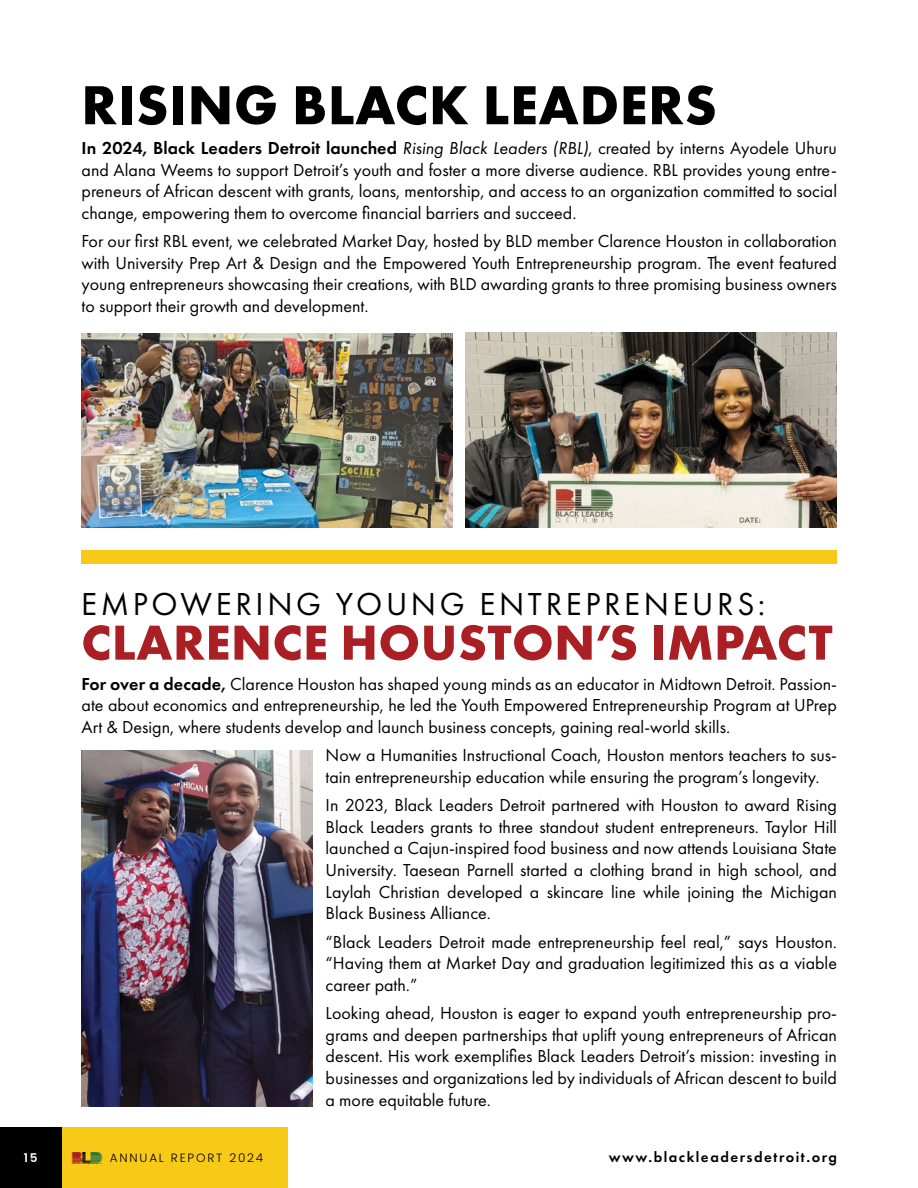
<style>
.page{position:relative;width:918px;height:1188px;background:#fff}
.page>*{position:absolute;margin:0;border:0;box-sizing:border-box;transform-origin:0 0}
.t1{font:700 57px "Futura PT";letter-spacing:.01em;color:#000}
.t2{font:700 51px "Futura PT";letter-spacing:.01em;color:#a91f24}
.t3{font:33px "Futura PT";letter-spacing:.11em;color:#000}
.t4{font:18px/21.6px "Futura PT";color:#000;text-align:justify}
.t5{font:600 15px "Futura PT";letter-spacing:.1em;color:#000}
.t6{font:300 12px "Poppins";letter-spacing:.15em;color:#000}
.t7{font:600 12px "Poppins";color:#fff}
.s1{font-weight:600}
.s2{font-style:italic}
</style>
<div class="page">
<img style="left:81px;top:751px;width:231px;height:356px">
<img style="left:466px;top:332px;width:371px;height:196px">
<img style="left:81px;top:334px;width:371px;height:194px">
<div style="left:81px;top:550px;width:756px;height:14px;background:#f8ca18"></div>
<div style="left:0;top:1128px;width:288px;height:60px;background:#f8ca18"></div>
<div style="left:0;top:1128px;width:62px;height:60px;background:#000"></div>
<img style="left:71px;top:1152px;width:32px;height:11px">
<h1 class="t1" style="left:81px;top:68px;width:637px">RISING BLACK LEADERS</h1>
<p class="t4" style="left:82px;top:137px;width:757px"><span class="s1">In 2024, Black Leaders Detroit launched</span> <span class="s2">Rising Black Leaders (RBL)</span>, created by interns Ayodele Uhuru and Alana Weems to support Detroit’s youth and foster a more diverse audience. RBL provides young entre&shy;preneurs of African descent with grants, loans, mentorship, and access to an organization committed to social change, empowering them to overcome financial barriers and succeed.</p>
<p class="t4" style="left:82px;top:230px;width:757px">For our first RBL event, we celebrated Market Day, hosted by BLD member Clarence Houston in collaboration with University Prep Art &amp; Design and the Empowered Youth Entrepreneurship program. The event featured young entrepreneurs showcasing their creations, with BLD awarding grants to three promising business owners to support their growth and development.</p>
<h3 class="t3" style="left:81px;top:584px;width:686px">EMPOWERING YOUNG ENTREPRENEURS:</h3>
<h2 class="t2" style="left:81px;top:610px;width:753px">CLARENCE HOUSTON’S IMPACT</h2>
<p class="t4" style="left:82px;top:673px;width:757px"><span class="s1">For over a decade,</span> Clarence Houston has shaped young minds as an educator in Midtown Detroit. Passion&shy;ate about economics and entrepreneurship, he led the Youth Empowered Entrepreneurship Program at UPrep Art &amp; Design, where students develop and launch business concepts, gaining real-world skills.</p>
<p class="t4" style="left:326px;top:744px;width:513px">Now a Humanities Instructional Coach, Houston mentors teachers to sus&shy;tain entrepreneurship education while ensuring the program’s longevity.</p>
<p class="t4" style="left:326px;top:794px;width:513px">In 2023, Black Leaders Detroit partnered with Houston to award Rising Black Leaders grants to three standout student entrepreneurs. Taylor Hill launched a Cajun-inspired food business and now attends Louisiana State University. Taesean Parnell started a clothing brand in high school, and Laylah Christian developed a skincare line while joining the Michigan Black Business Alliance.</p>
<p class="t4" style="left:326px;top:931px;width:513px">“Black Leaders Detroit made entrepreneurship feel real,” says Houston. “Having them at Market Day and graduation legitimized this as a viable career path.”</p>
<p class="t4" style="left:326px;top:1002px;width:513px">Looking ahead, Houston is eager to expand youth entrepreneurship pro&shy;grams and deepen partnerships that uplift young entrepreneurs of African descent. His work exemplifies Black Leaders Detroit’s mission: investing in businesses and organizations led by individuals of African descent to build a more equitable future.</p>
<p class="t7" style="left:24px;top:1151px;width:15px">15</p>
<p class="t6" style="left:110px;top:1151px;width:155px">ANNUAL REPORT 2024</p>
<p class="t5" style="left:609px;top:1148px;width:230px">www.blackleadersdetroit.org</p>
</div>
